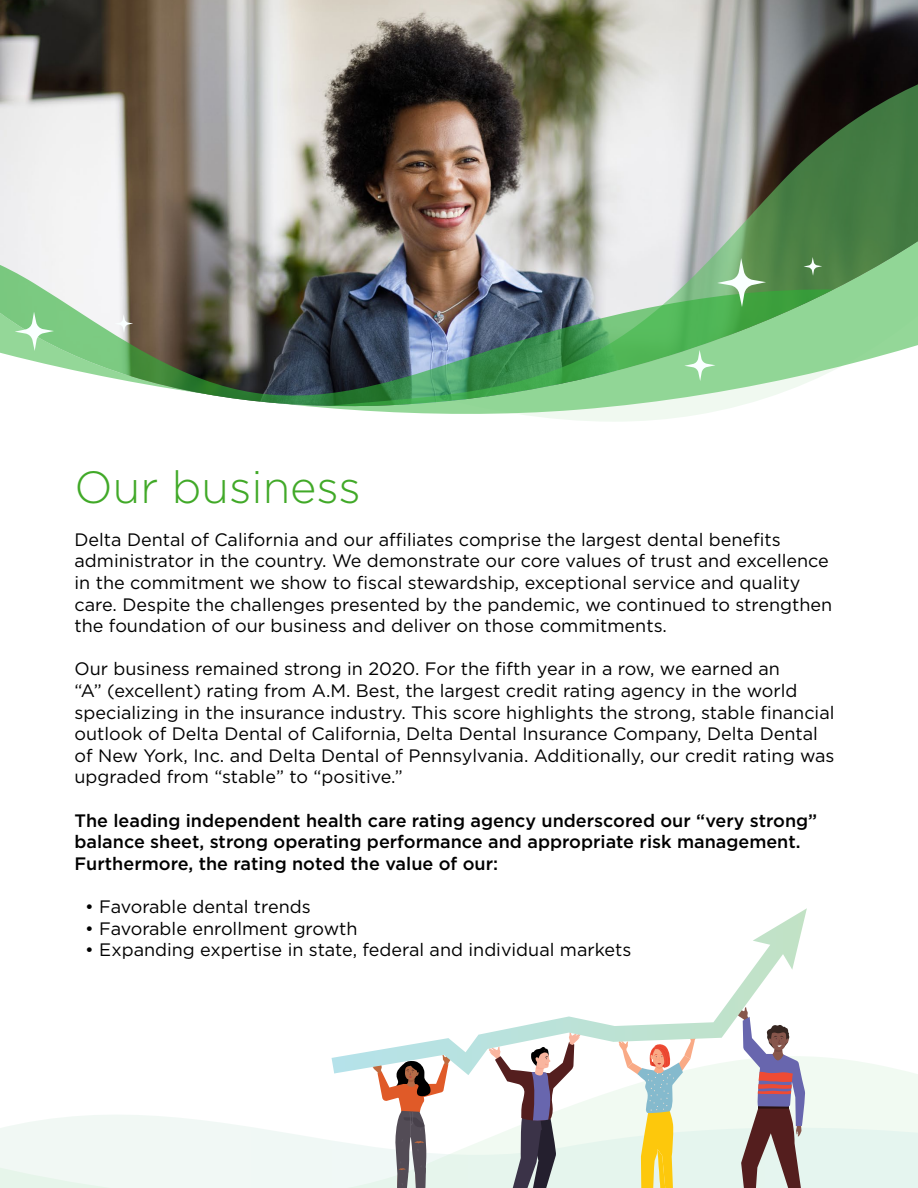
<style>
.page{position:relative;width:918px;height:1188px;background:#fff}
.page>*{position:absolute;margin:0;border:0;box-sizing:border-box;transform-origin:0 0}
.t1{font:300 45px "Gotham";color:#41a928}
.t2{font:18px/21.6px "Gotham";color:#000}
.t3{font:500 18px/21.6px "Gotham";color:#000}
</style>
<div class="page">
<svg style="left:331px;top:1057px;width:587px;height:47px;fill:#f1faf2"></svg>
<img style="left:0;top:5px;width:918px;height:200px">
<img style="left:0;top:205px;width:918px;height:217px">
<svg style="left:717px;top:258px;width:49px;height:49px;background:#7fb97d"></svg>
<svg style="left:684px;top:350px;width:31px;height:31px"></svg>
<svg style="left:804px;top:257px;width:18px;height:19px"></svg>
<svg style="left:114px;top:314px;width:19px;height:19px"></svg>
<svg style="left:15px;top:312px;width:39px;height:39px;background:#9ad79f"></svg>
<svg style="left:0;top:1104px;width:918px;height:84px"></svg>
<svg style="left:489px;top:1075px;width:92px;height:113px"></svg>
<svg style="left:332px;top:908px;width:475px;height:167px"></svg>
<svg style="left:372px;top:1053px;width:80px;height:135px"></svg>
<svg style="left:618px;top:1030px;width:79px;height:158px"></svg>
<svg style="left:735px;top:1007px;width:71px;height:181px"></svg>
<h1 class="t1" style="left:75px;top:458px;width:288px">Our business</h1>
<p class="t2" style="left:75px;top:528px;width:759px">Delta Dental of California and our afliates comprise the largest dental benefts administrator in the country. We demonstrate our core values of trust and excellence in the commitment we show to fscal stewardship, exceptional service and quality care. Despite the challenges presented by the pandemic, we continued to strengthen the foundation of our business and deliver on those commitments.</p>
<p class="t2" style="left:75px;top:658px;width:762px">Our business remained strong in 2020. For the ffth year in a row, we earned an<br>“A” (excellent) rating from A.M. Best, the largest credit rating agency in the world specializing in the insurance industry. This score highlights the strong, stable fnancial outlook of Delta Dental of California, Delta Dental Insurance Company, Delta Dental of New York, Inc. and Delta Dental of Pennsylvania. Additionally, our credit rating was upgraded from “stable” to “positive.”</p>
<p class="t3" style="left:75px;top:809px;width:744px">The leading independent health care rating agency underscored our “very strong” balance sheet, strong operating performance and appropriate risk management.<br>Furthermore, the rating noted the value of our:</p>
<p class="t2" style="left:85px;top:895px;width:227px">• Favorable dental trends</p>
<p class="t2" style="left:85px;top:917px;width:274px">• Favorable enrollment growth</p>
<p class="t2" style="left:85px;top:939px;width:548px">• Expanding expertise in state, federal and individual markets</p>
</div>
